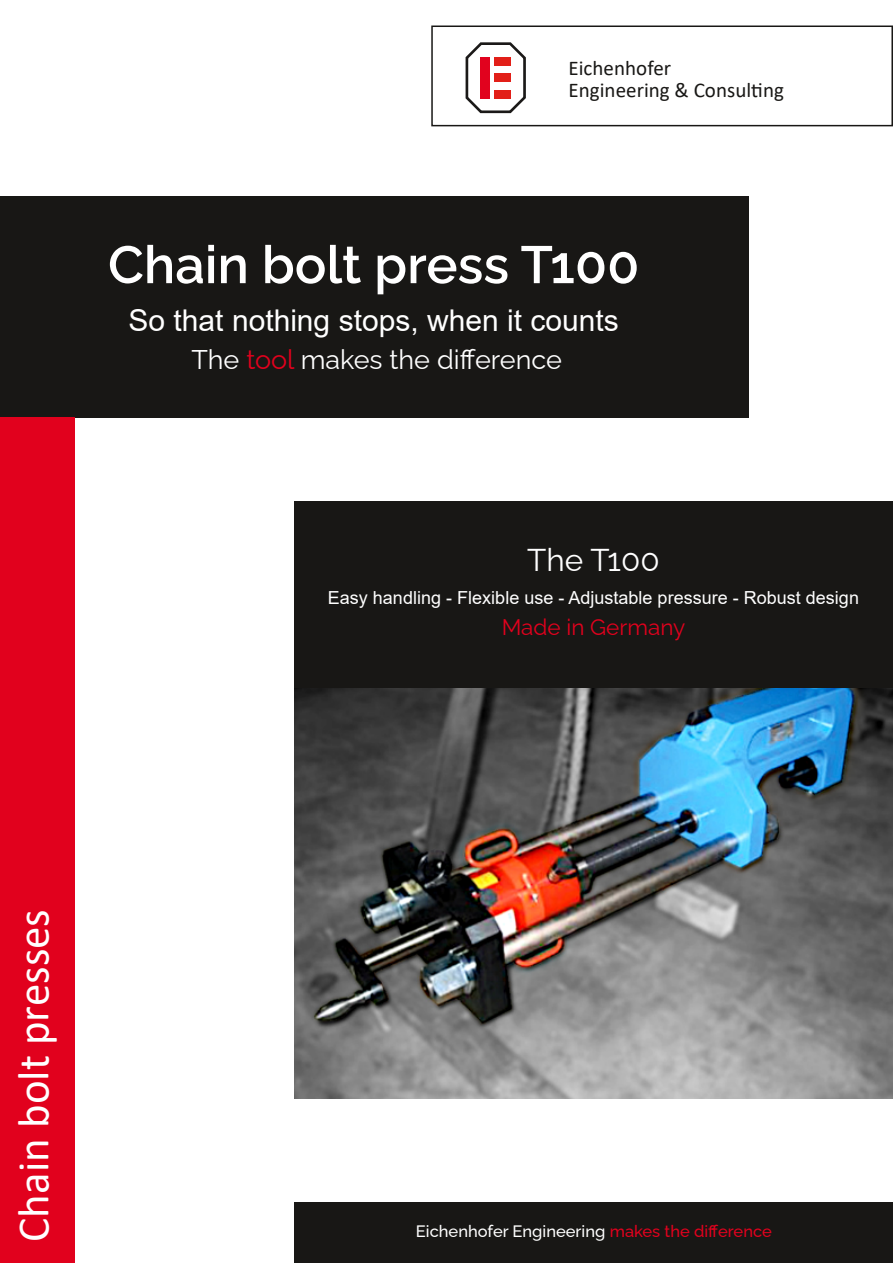
<style>
.page{position:relative;width:893px;height:1263px;background:#fff}
.page>*{position:absolute;margin:0;border:0;box-sizing:border-box;transform-origin:0 0}
.t1{font:600 52.5px "Raleway";color:#fff}
.t2{font:45px "Calibri";color:#fff}
.t3{font:31.5px "Raleway";color:#fff}
.t4{font:30px "Arial";color:#fff}
.t5{font:27px "Raleway";color:#fff}
.t6{font:22.5px "Raleway";color:#e1011d}
.t7{font:21px/22.5px "Calibri";letter-spacing:.005em;color:#181715}
.t8{font:18px "Arial";color:#fff}
.t9{font:500 16.5px "Raleway";color:#fff}
.s1{color:#e1011d}
</style>
<div class="page">
<div style="left:0;top:196px;width:748px;height:222px;background:#181715"></div>
<img style="left:294px;top:642px;width:599px;height:457px">
<div style="left:295px;top:501px;width:598px;height:187px;background:#181715"></div>
<div style="left:0;top:418px;width:75px;height:845px;background:#e1011d"></div>
<div style="left:295px;top:1203px;width:598px;height:60px;background:#181715"></div>
<div style="left:431px;top:26px;width:462px;height:100px;border:2px solid #181715"></div>
<svg style="left:465px;top:42px;width:61px;height:72px"></svg>
<div style="left:481px;top:57px;width:9px;height:42px;background:#e1021e"></div>
<div style="left:494px;top:57px;width:17px;height:9px;background:#e21f18"></div>
<div style="left:494px;top:73px;width:17px;height:9px;background:#e21f18"></div>
<div style="left:494px;top:90px;width:17px;height:9px;background:#e21f18"></div>
<p class="t7" style="left:569px;top:58px;width:217px">Eichenhofer<br>Engineering &amp; Consulting</p>
<h1 class="t1" style="left:108px;top:234px;width:533px">Chain bolt press T100</h1>
<h3 class="t4" style="left:129px;top:304px;width:492px">So that nothing stops, when it counts</h3>
<h3 class="t5" style="left:191px;top:343px;width:372px">The <span class="s1">tool</span> makes the difference</h3>
<h3 class="t3" style="left:527px;top:541px;width:134px">The T100</h3>
<p class="t8" style="left:328px;top:588px;width:533px">Easy handling - Flexible use - Adjustable pressure - Robust design</p>
<p class="t6" style="left:502px;top:614px;width:185px">Made in Germany</p>
<h2 class="t2" style="left:15px;top:1242px;width:334px;rotate:-90deg">Chain bolt presses</h2>
<p class="t9" style="left:416px;top:1221px;width:357px">Eichenhofer Engineering <span class="s1">makes the difference</span></p>
</div>
